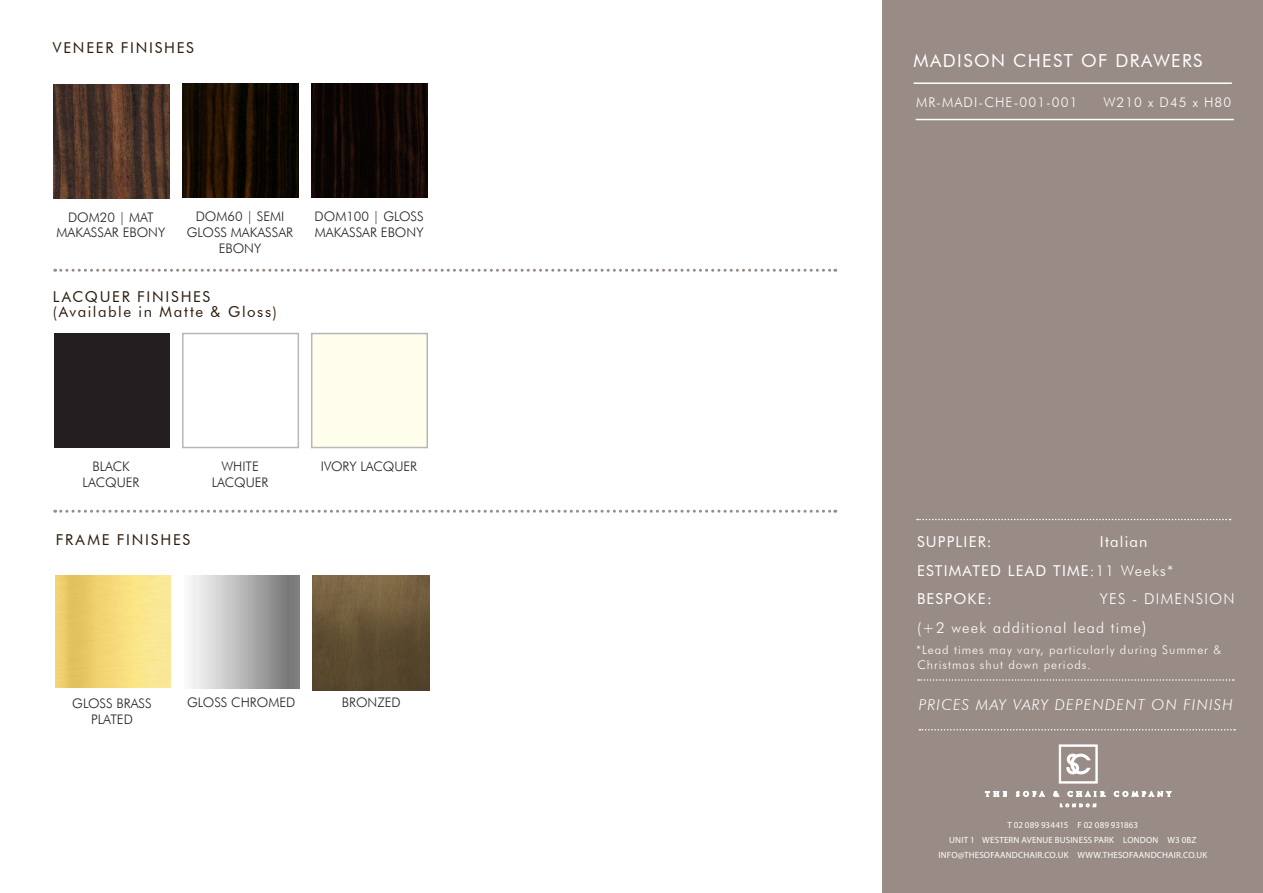
<style>
.page{position:relative;width:1263px;height:893px;background:#fff}
.page>*{position:absolute;margin:0;border:0;box-sizing:border-box;transform-origin:0 0}
.t1{font:18px "Futura BT";letter-spacing:.08em;color:#fff}
.t2{font:15px "Futura BT";letter-spacing:.115em;color:#2c1c0c}
.t3{font:15px "Futura BT";letter-spacing:.08em;color:#fff}
.t4{font:300 15px "Futura BT";letter-spacing:.08em;color:#fff}
.t5{font:italic 300 15px "Futura BT";letter-spacing:.08em;color:#fff}
.t6{font:300 13.5px "Futura BT";letter-spacing:.08em;color:#fff}
.t7{font:300 13.2px/15.8px "Futura BT";color:#231f20;text-align:center}
.t8{font:300 12px "Futura BT";letter-spacing:.08em;color:#fff}
.t9{font:9px "Myriad Pro";letter-spacing:.02em;color:#fff}
.t10{font:9px "Myriad Pro";color:#fff}
.s1{font-weight:300}
.s2{font-size:16.5px}
</style>
<div class="page">
<div style="left:882px;top:0;width:381px;height:893px;background:#998c86"></div>
<svg style="left:985px;top:791px;width:22px;height:5px"></svg>
<svg style="left:1016px;top:791px;width:29px;height:6px"></svg>
<svg style="left:1053px;top:791px;width:6px;height:6px"></svg>
<svg style="left:1067px;top:791px;width:39px;height:6px"></svg>
<svg style="left:1114px;top:791px;width:57px;height:6px"></svg>
<svg style="left:1060px;top:804px;width:36px;height:3px"></svg>
<svg style="left:1059px;top:745px;width:38px;height:38px"></svg>
<svg style="left:55px;top:510px;width:781px;height:3px"></svg>
<img style="left:55px;top:575px;width:115px;height:113px">
<img style="left:312px;top:575px;width:118px;height:115px">
<div style="left:54px;top:334px;width:115px;height:113px;background:#231f20"></div>
<div style="left:182px;top:333px;width:117px;height:115px;background:#fff;border:2px solid #b6b7bb"></div>
<div style="left:311px;top:333px;width:117px;height:115px;background:#fffdec;border:2px solid #b6b7bb"></div>
<img style="left:54px;top:84px;width:115px;height:114px">
<img style="left:183px;top:84px;width:115px;height:114px">
<img style="left:312px;top:84px;width:115px;height:114px">
<svg style="left:55px;top:269px;width:781px;height:3px"></svg>
<hr style="left:913px;top:82px;width:319px;height:2px;background:#fff">
<hr style="left:916px;top:119px;width:318px;height:1px;background:#fff">
<svg style="left:918px;top:679px;width:316px;height:2px"></svg>
<svg style="left:919px;top:729px;width:316px;height:1px"></svg>
<svg style="left:917px;top:519px;width:313px;height:1px"></svg>
<p class="t2" style="left:53px;top:39px;width:143px">VENEER FINISHES</p>
<p class="t7" style="left:57px;top:209px;width:110px">DOM20 | MAT<br>MAKASSAR EBONY</p>
<p class="t7" style="left:187px;top:208px;width:108px">DOM60 | SEMI<br>GLOSS MAKASSAR<br>EBONY</p>
<p class="t7" style="left:315px;top:208px;width:111px;text-align:left">DOM100 | GLOSS<br>MAKASSAR EBONY</p>
<p class="t2" style="left:53px;top:288px;width:159px">LACQUER FINISHES</p>
<p class="t2" style="left:53px;top:303px;width:226px">(Available in Matte &amp; Gloss)</p>
<p class="t7" style="left:92px;top:458px;width:39px">BLACK</p>
<p class="t7" style="left:83px;top:474px;width:58px">LACQUER</p>
<p class="t2" style="left:56px;top:531px;width:136px">FRAME FINISHES</p>
<p class="t7" style="left:221px;top:458px;width:39px">WHITE</p>
<p class="t7" style="left:212px;top:474px;width:58px">LACQUER</p>
<p class="t7" style="left:321px;top:458px;width:98px">IVORY LACQUER</p>
<p class="t7" style="left:72px;top:695px;width:81px">GLOSS BRASS<br>PLATED</p>
<p class="t7" style="left:187px;top:694px;width:110px">GLOSS CHROMED</p>
<p class="t7" style="left:342px;top:695px;width:60px">BRONZED</p>
<p class="t1" style="left:913px;top:50px;width:290px">MADISON CHEST OF DRAWERS</p>
<p class="t6" style="left:916px;top:94px;width:163px">MR-MADI-CHE-001-001</p>
<p class="t6" style="left:1103px;top:94px;width:129px">W210 x D45 x H80</p>
<p class="t3" style="left:917px;top:533px;width:76px">SUPPLIER:</p>
<p class="t3" style="left:1100px;top:533px;width:49px">Italian</p>
<p class="t3" style="left:917px;top:561px;width:258px">ESTIMATED LEAD TIME<span class="s1">:11 Weeks*</span></p>
<p class="t3" style="left:917px;top:590px;width:76px">BESPOKE:</p>
<p class="t4" style="left:1100px;top:590px;width:136px">YES - DIMENSION</p>
<p class="t4" style="left:917px;top:618px;width:231px">(+2 week additional lead time<span class="s2">)</span></p>
<p class="t8" style="left:917px;top:657px;width:175px">Christmas shut down periods.</p>
<p class="t8" style="left:916px;top:642px;width:306px">*Lead times may vary, particularly during Summer &amp;</p>
<p class="t5" style="left:919px;top:695px;width:316px">PRICES MAY VARY DEPENDENT ON FINISH</p>
<p class="t10" style="left:1007px;top:819px;width:132px">T 02 089 934415 F 02 089 931863</p>
<p class="t9" style="left:949px;top:834px;width:249px">UNIT 1 WESTERN AVENUE BUSINESS PARK LONDON W3 0BZ</p>
<p class="t9" style="left:938px;top:849px;width:270px">INFO@THESOFAANDCHAIR.CO.UK WWW.THESOFAANDCHAIR.CO.UK</p>
</div>
